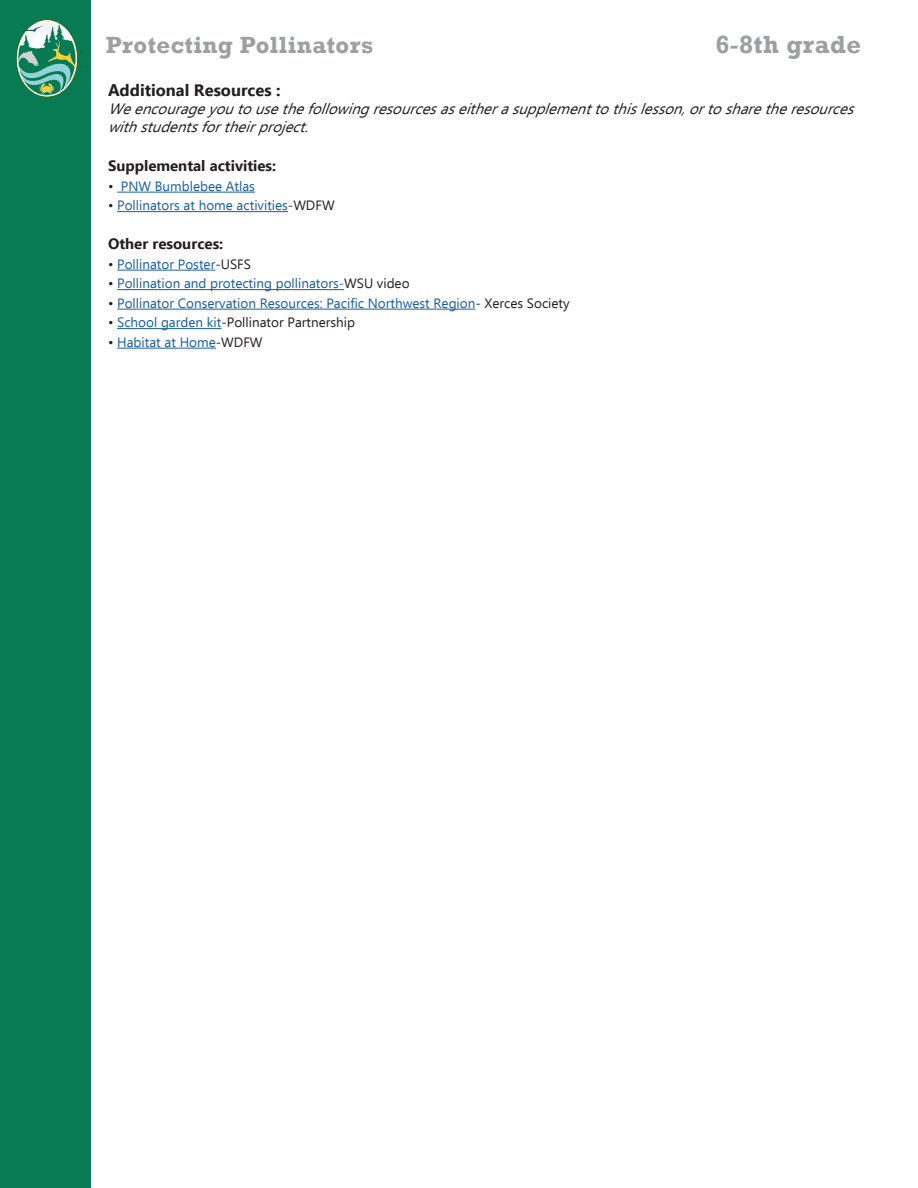
<style>
.page{position:relative;width:918px;height:1188px;background:#fff}
.page>*{position:absolute;margin:0;border:0;box-sizing:border-box;transform-origin:0 0}
.t1{font:700 25.5px "Rockwell";letter-spacing:.02em;color:#9d9fa2}
.t2{font:700 24px "Rockwell";letter-spacing:.02em;color:#9d9fa2}
.t3{font:700 16.5px "Ebrima";color:#231f20}
.t4{font:italic 15px/18px "Ebrima";color:#231f20}
.t5{font:700 15px "Ebrima";color:#231f20}
.t6{font:13.5px "Ebrima";color:#175d9e}
.t7{font:13.5px "Ebrima";color:#231f20}
.s1{color:#231f20}
.s2{color:#175d9e}
</style>
<div class="page">
<div style="left:0;top:0;width:91px;height:1188px;background:#097b54"></div>
<img style="left:16px;top:20px;width:66px;height:77px">
<hr style="left:117px;top:192px;width:138px;height:1px;background:#175d9e">
<hr style="left:117px;top:211px;width:171px;height:1px;background:#175d9e">
<hr style="left:117px;top:270px;width:98px;height:1px;background:#175d9e">
<hr style="left:117px;top:289px;width:227px;height:1px;background:#175d9e">
<hr style="left:117px;top:309px;width:358px;height:1px;background:#175d9e">
<hr style="left:117px;top:328px;width:104px;height:1px;background:#175d9e">
<hr style="left:117px;top:348px;width:99px;height:1px;background:#175d9e">
<p class="t2" style="left:106px;top:31px;width:269px">Protecting Pollinators</p>
<p class="t1" style="left:715px;top:29px;width:147px">6-8th grade</p>
<p class="t3" style="left:108px;top:78px;width:174px">Additional Resources :</p>
<p class="t4" style="left:108px;top:100px;width:754px">Weencourageyoutousethefollowingresourcesaseitherasupplementtothislesson,ortosharetheresources withstudentsfortheirproject.</p>
<p class="t5" style="left:108px;top:154px;width:170px">Supplemental activities:</p>
<p class="t6" style="left:108px;top:176px;width:149px"><span class="s1">•</span> PNW Bumblebee Atlas</p>
<p class="t6" style="left:108px;top:196px;width:228px"><span class="s1">•</span> Pollinators at home activities<span class="s1">-WDFW</span></p>
<p class="t5" style="left:108px;top:232px;width:117px">Other resources:</p>
<p class="t6" style="left:108px;top:254px;width:144px"><span class="s1">•</span> Pollinator Poster<span class="s1">-USFS</span></p>
<p class="t6" style="left:108px;top:274px;width:303px"><span class="s1">•</span> Pollination and protecting pollinators-<span class="s1">WSU video</span></p>
<p class="t6" style="left:108px;top:293px;width:463px"><span class="s1">•</span> Pollinator Conservation Resources: Pacific Northwest Region<span class="s1">- Xerces Society</span></p>
<p class="t7" style="left:108px;top:313px;width:249px">• <span class="s2">School garden kit</span>-Pollinator Partnership</p>
<p class="t6" style="left:108px;top:332px;width:156px"><span class="s1">•</span> Habitat at Home<span class="s1">-WDFW</span></p>
</div>
